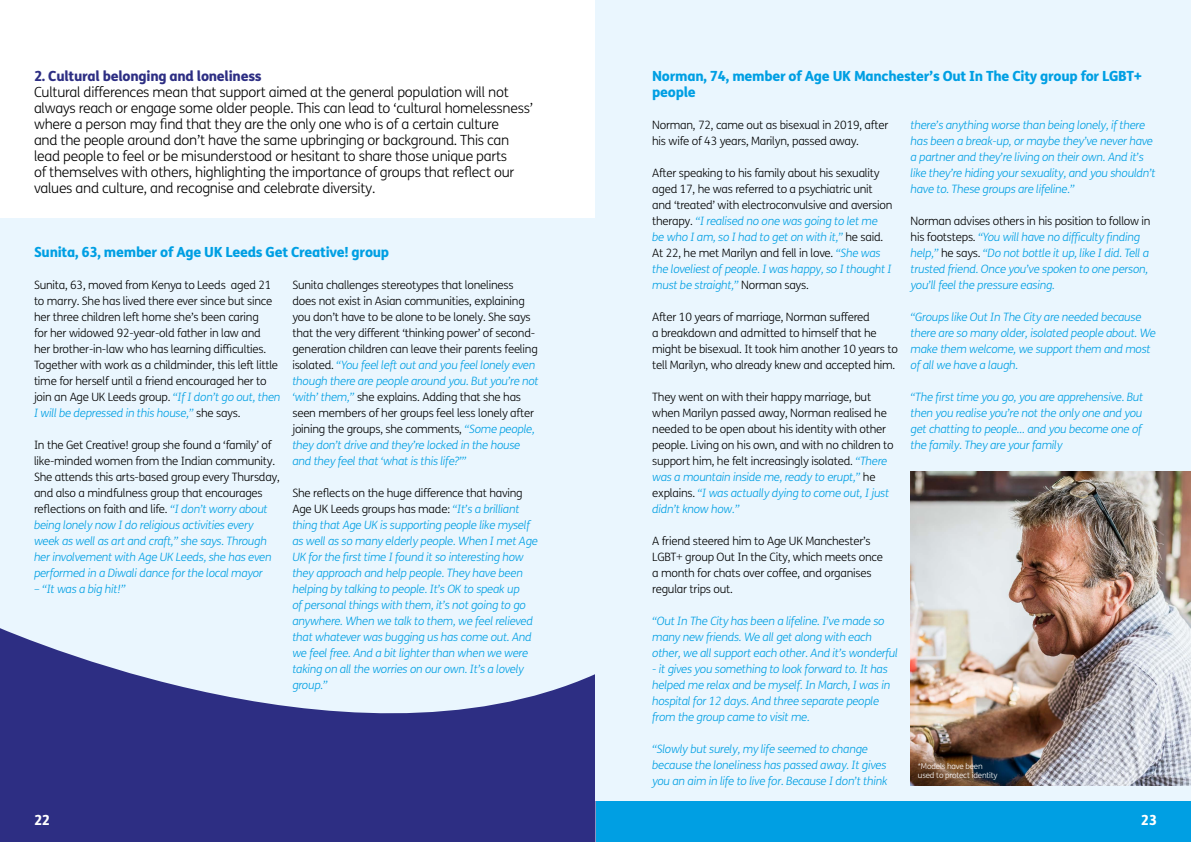
<style>
.page{position:relative;width:1191px;height:842px;background:#fff}
.page>*{position:absolute;margin:0;border:0;box-sizing:border-box;transform-origin:0 0}
.t1{font:300 14px/16px "FS Me";letter-spacing:-.02em;color:#000}
.t2{font:800 14px/16px "FS Me";letter-spacing:-.02em;color:#009fe3}
.t3{font:800 14px "FS Me";letter-spacing:-.02em;color:#2d2e83}
.t4{font:800 14px "FS Me";color:#fff}
.t5{font:300 11.5px/16px "FS Me";letter-spacing:-.02em;color:#000}
.t6{font:italic 300 11.5px/16px "FS Me";letter-spacing:-.02em;color:#009fe3}
.t7{font:300 8px/9.6px "FS Me";letter-spacing:-.02em;color:#fff}
.s1{font-style:italic;color:#009fe3}
.s2{font-style:normal;color:#000}
</style>
<div class="page">
<div style="left:0;top:797px;width:1191px;height:45px;background:#009fe3"></div>
<div style="left:0;top:218px;width:595px;height:624px;background:#eaf6fe"></div>
<svg style="left:0;top:628px;width:595px;height:214px;fill:#2d2e83"></svg>
<div style="left:595px;top:0;width:596px;height:801px;background:#eaf6fe"></div>
<img style="left:910px;top:471px;width:281px;height:314px">
<p class="t3" style="left:34px;top:65px;width:229px">2. Cultural belonging and loneliness</p>
<p class="t1" style="left:34px;top:83px;width:500px">Cultural differences mean that support aimed at the general population will not always reach or engage some older people. This can lead to ‘cultural homelessness’ where a person may find that they are the only one who is of a certain culture<br>and the people around don’t have the same upbringing or background. This can lead people to feel or be misunderstood or hesitant to share those unique parts<br>of themselves with others, highlighting the importance of groups that reflect our values and culture, and recognise and celebrate diversity.</p>
<p class="t2" style="left:34px;top:243px;width:357px">Sunita, 63, member of Age UK Leeds Get Creative! group</p>
<p class="t5" style="left:34px;top:276px;width:248px">Sunita, 63, moved from Kenya to Leeds aged 21 to marry. She has lived there ever since but since her three children left home she’s been caring<br>for her widowed 92-year-old father in law and<br>her brother-in-law who has learning difficulties.<br>Together with work as a childminder, this left little time for herself until a friend encouraged her to join an Age UK Leeds group. <span class="s1">“If I don’t go out, then I will be depressed in this house,”</span> she says.</p>
<p class="t5" style="left:34px;top:436px;width:247px">In the Get Creative! group she found a ‘family’ of like-minded women from the Indian community.<br>She attends this arts-based group every Thursday, and also a mindfulness group that encourages reflections on faith and life. <span class="s1">“I don’t worry about being lonely now I do religious activities every week as well as art and craft,” she says. Through her involvement with Age UK Leeds, she has even performed in a Diwali dance for the local mayor</span></p>
<p class="t6" style="left:34px;top:580px;width:93px">– “It was a big hit!”</p>
<p class="t5" style="left:292px;top:276px;width:248px">Sunita challenges stereotypes that loneliness does not exist in Asian communities, explaining you don’t have to be alone to be lonely. She says that the very different ‘thinking power’ of second&shy;generation children can leave their parents feeling isolated. <span class="s1">“You feel left out and you feel lonely even though there are people around you. But you’re not ‘with’ them,”</span> she explains. Adding that she has seen members of her groups feel less lonely after joining the groups, she comments, <span class="s1">“Some people, they don’t drive and they’re locked in the house and they feel that ‘what is this life?’”</span></p>
<p class="t6" style="left:292px;top:484px;width:247px"><span class="s2">She reflects on the huge difference that having Age UK Leeds groups has made:</span> “It’s a brilliant thing that Age UK is supporting people like myself as well as so many elderly people. When I met Age UK for the first time I found it so interesting how they approach and help people. They have been helping by talking to people. It’s OK to speak up<br>of personal things with them, it’s not going to go anywhere. When we talk to them, we feel relieved that whatever was bugging us has come out. And we feel free. And a bit lighter than when we were taking on all the worries on our own. It’s a lovely group.”</p>
<p class="t2" style="left:652px;top:67px;width:491px">Norman, 74, member of Age UK Manchester’s Out In The City group for LGBT+ people</p>
<p class="t5" style="left:652px;top:116px;width:238px">Norman, 72, came out as bisexual in 2019, after his wife of 43 years, Marilyn, passed away.</p>
<p class="t5" style="left:652px;top:164px;width:242px">After speaking to his family about his sexuality aged 17, he was referred to a psychiatric unit and ‘treated’ with electroconvulsive and aversion therapy. <span class="s1">“I realised no one was going to let me be who I am, so I had to get on with it,”</span> he said.<br>At 22, he met Marilyn and fell in love. <span class="s1">“She was the loveliest of people. I was happy, so I thought I must be straight,”</span> Norman says.</p>
<p class="t5" style="left:652px;top:308px;width:247px">After 10 years of marriage, Norman suffered<br>a breakdown and admitted to himself that he might be bisexual. It took him another 10 years to tell Marilyn, who already knew and accepted him.</p>
<p class="t5" style="left:652px;top:388px;width:243px">They went on with their happy marriage, but when Marilyn passed away, Norman realised he needed to be open about his identity with other people. Living on his own, and with no children to support him, he felt increasingly isolated. <span class="s1">“There was a mountain inside me, ready to erupt,”</span> he explains. <span class="s1">“I was actually dying to come out, I just didn’t know how.”</span></p>
<p class="t5" style="left:652px;top:532px;width:232px">A friend steered him to Age UK Manchester’s LGBT+ group Out In the City, which meets once a month for chats over coffee, and organises regular trips out.</p>
<p class="t6" style="left:652px;top:612px;width:247px">“Out In The City has been a lifeline. I’ve made so many new friends. We all get along with each other, we all support each other. And it’s wonderful</p>
<p class="t6" style="left:652px;top:660px;width:239px">- it gives you something to look forward to. It has helped me relax and be myself. In March, I was in hospital for 12 days. And three separate people from the group came to visit me.</p>
<p class="t6" style="left:652px;top:740px;width:237px">“Slowly but surely, my life seemed to change because the loneliness has passed away. It gives you an aim in life to live for. Because I don’t think</p>
<p class="t6" style="left:910px;top:116px;width:247px">there’s anything worse than being lonely, if there has been a break-up, or maybe they’ve never have a partner and they’re living on their own. And it’s like they’re hiding your sexuality, and you shouldn’t have to. These groups are lifeline.”</p>
<p class="t6" style="left:910px;top:212px;width:241px"><span class="s2">Norman advises others in his position to follow in his footsteps.</span> “You will have no difficulty finding help,” <span class="s2">he says.</span> “Do not bottle it up, like I did. Tell a trusted friend. Once you’ve spoken to one person, you’ll feel the pressure easing.</p>
<p class="t6" style="left:910px;top:308px;width:247px">“Groups like Out In The City are needed because there are so many older, isolated people about. We make them welcome, we support them and most of all we have a laugh.</p>
<p class="t6" style="left:910px;top:388px;width:234px">“The first time you go, you are apprehensive. But then you realise you’re not the only one and you get chatting to people… and you become one of the family. They are your family</p>
<p class="t7" style="left:918px;top:761px;width:81px">*Models have been used to protect identity</p>
<p class="t4" style="left:34px;top:808px;width:18px">22</p>
<p class="t4" style="left:1140px;top:808px;width:18px">23</p>
</div>
